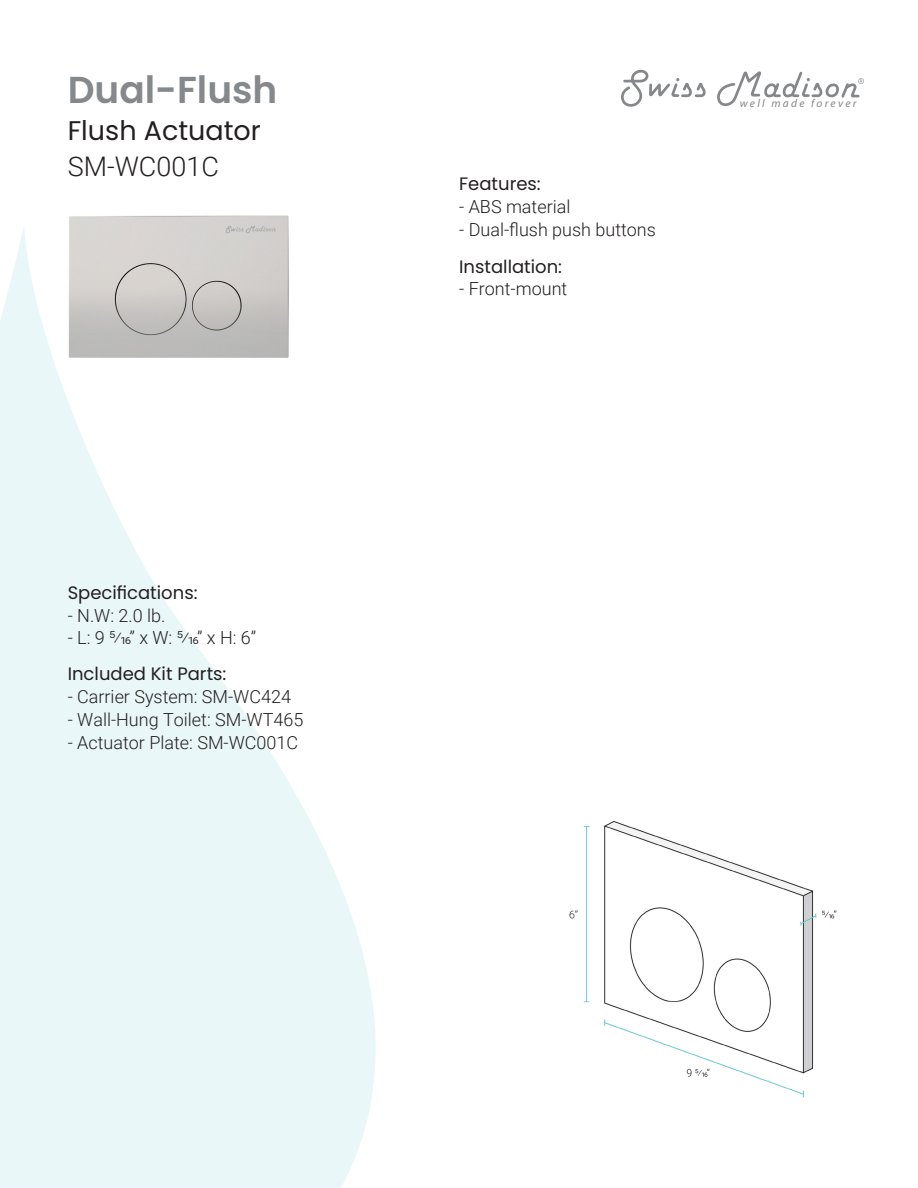
<style>
.page{position:relative;width:918px;height:1188px;background:#fff}
.page>*{position:absolute;margin:0;border:0;box-sizing:border-box;transform-origin:0 0}
.t1{font:600 37.5px "Poppins";color:#85898c}
.t2{font:27px "Poppins";color:#231f20}
.t3{font:300 27px "Roboto";color:#231f20}
.t4{font:300 18px "Roboto";color:#231f20}
.t5{font:18px "Poppins";color:#231f20}
.t6{font:italic 11.4px "Myriad Pro";letter-spacing:.2em;color:#85878a}
</style>
<div class="page">
<svg style="left:621px;top:70px;width:85px;height:37px"></svg>
<svg style="left:717px;top:71px;width:147px;height:35px"></svg>
<img style="left:69px;top:215px;width:220px;height:10px">
<svg style="left:0;top:225px;width:376px;height:963px;fill:#eaf7f8"></svg>
<img style="left:569px;top:821px;width:268px;height:277px">
<p class="t1" style="left:68px;top:68px;width:211px">Dual-Flush</p>
<p class="t2" style="left:68px;top:114px;width:195px">Flush Actuator</p>
<p class="t3" style="left:68px;top:148px;width:153px">SM-WC001C</p>
<p class="t5" style="left:68px;top:582px;width:131px">Specifications:</p>
<p class="t4" style="left:68px;top:603px;width:99px">- N.W: 2.0 lb.</p>
<p class="t4" style="left:68px;top:625px;width:190px">- L: 9 5/16” x W: 5/16” x H: 6”</p>
<p class="t5" style="left:68px;top:663px;width:160px">Included Kit Parts:</p>
<p class="t4" style="left:68px;top:684px;width:225px">- Carrier System: SM-WC424</p>
<p class="t4" style="left:68px;top:707px;width:237px">- Wall-Hung Toilet: SM-WT465</p>
<p class="t4" style="left:68px;top:730px;width:232px">- Actuator Plate: SM-WC001C</p>
<p class="t5" style="left:459px;top:174px;width:83px">Features:</p>
<p class="t4" style="left:459px;top:194px;width:113px">- ABS material</p>
<p class="t4" style="left:459px;top:217px;width:198px">- Dual-flush push buttons</p>
<p class="t5" style="left:459px;top:256px;width:104px">Installation:</p>
<p class="t4" style="left:459px;top:276px;width:110px">- Front-mount</p>
<p class="t6" style="left:740px;top:96px;width:118px">well made forever</p>
</div>
